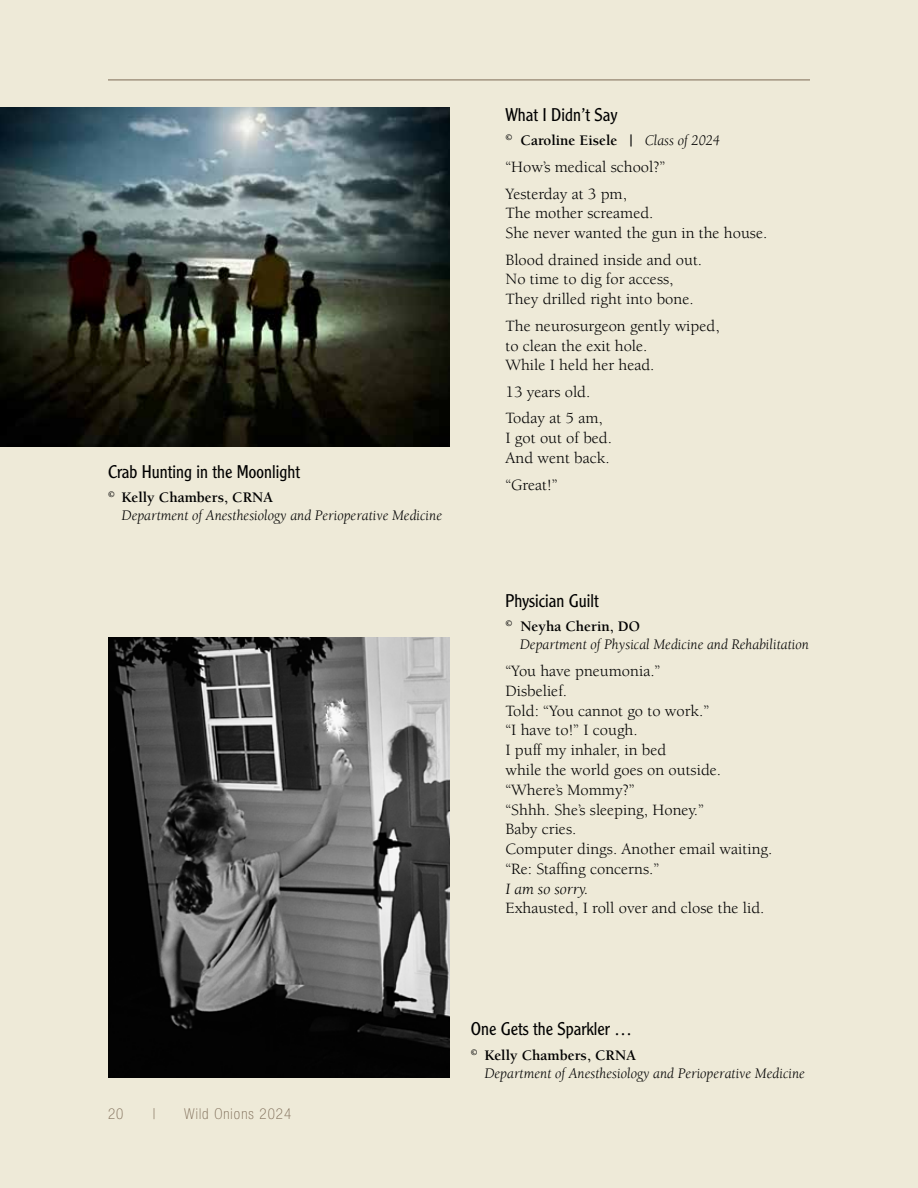
<style>
.page{position:relative;width:918px;height:1188px;background:#eeead8}
.page>*{position:absolute;margin:0;border:0;box-sizing:border-box;transform-origin:0 0}
.t1{font:300 18px "Clearface Gothic LT Std";color:#000}
.t2{font:16.2px/19.8px "Berkeley Std";color:#000}
.t3{font:italic 16.2px "Berkeley Std";color:#000}
.t4{font:italic 15px/18px "Berkeley Std";color:#000}
.t5{font:700 15px "Berkeley Std";color:#000}
.t6{font:100 condensed 15px "Helvetica Neue LT Std";letter-spacing:.07em;color:#7c6a55}
.s1{font-weight:700;font-style:normal}
.s2{font-weight:400;font-style:italic}
</style>
<div class="page">
<hr style="left:108px;top:80px;width:702px;height:1px;background:#7c6a55">
<img style="left:0;top:108px;width:449px;height:338px">
<img style="left:108px;top:638px;width:341px;height:440px">
<p class="t1" style="left:108px;top:460px;width:194px">Crab Hunting in the Moonlight</p>
<p class="t4" style="left:121px;top:489px;width:322px;text-indent:-13px"><sup>©</sup> <span class="s1">Kelly Chambers, CRNA<br></span>Department of Anesthesiology and Perioperative Medicine</p>
<p class="t1" style="left:506px;top:104px;width:113px">What I Didn’t Say</p>
<p class="t5" style="left:506px;top:133px;width:216px"><sup>©</sup> Caroline Eisele | <span class="s2">Class of 2024</span></p>
<p class="t2" style="left:506px;top:154px;width:161px;line-height:26.5px">“How’s medical school?”<br>Yesterday at 3 pm,</p>
<p class="t2" style="left:506px;top:204px;width:263px">The mother screamed.<br>She never wanted the gun in the house.</p>
<p class="t2" style="left:506px;top:250px;width:198px">Blood drained inside and out.<br>No time to dig for access,<br>They drilled right into bone.</p>
<p class="t2" style="left:506px;top:316px;width:216px">The neurosurgeon gently wiped, to clean the exit hole.<br>While I held her head.</p>
<p class="t2" style="left:506px;top:379px;width:99px;line-height:26.5px">13 years old.<br>Today at 5 am,</p>
<p class="t2" style="left:506px;top:429px;width:108px">I got out of bed.<br>And went back.</p>
<p class="t2" style="left:506px;top:475px;width:54px">“Great!”</p>
<p class="t1" style="left:506px;top:590px;width:95px">Physician Guilt</p>
<p class="t4" style="left:520px;top:618px;width:291px;text-indent:-14px"><sup>©</sup> <span class="s1">Neyha Cherin, DO<br></span>Department of Physical Medicine and Rehabilitation</p>
<p class="t2" style="left:506px;top:661px;width:268px">“You have pneumonia.”<br>Disbelief.<br>Told: “You cannot go to work.”<br>“I have to!” I cough.<br>I puff my inhaler, in bed<br>while the world goes on outside. “Where’s Mommy?”<br>“Shhh. She’s sleeping, Honey.”<br>Baby cries.<br>Computer dings. Another email waiting. “Re: Staffing concerns.”</p>
<p class="t3" style="left:506px;top:880px;width:85px">I am so sorry.</p>
<p class="t2" style="left:506px;top:899px;width:261px">Exhausted, I roll over and close the lid.</p>
<p class="t6" style="left:108px;top:1105px;width:17px">20</p>
<p class="t6" style="left:152px;top:1105px;width:5px">|</p>
<p class="t6" style="left:184px;top:1105px;width:109px">Wild Onions 2024</p>
<p class="t1" style="left:471px;top:1018px;width:163px">One Gets the Sparkler …</p>
<p class="t4" style="left:484px;top:1047px;width:322px;text-indent:-13px"><sup>©</sup> <span class="s1">Kelly Chambers, CRNA<br></span>Department of Anesthesiology and Perioperative Medicine</p>
</div>
